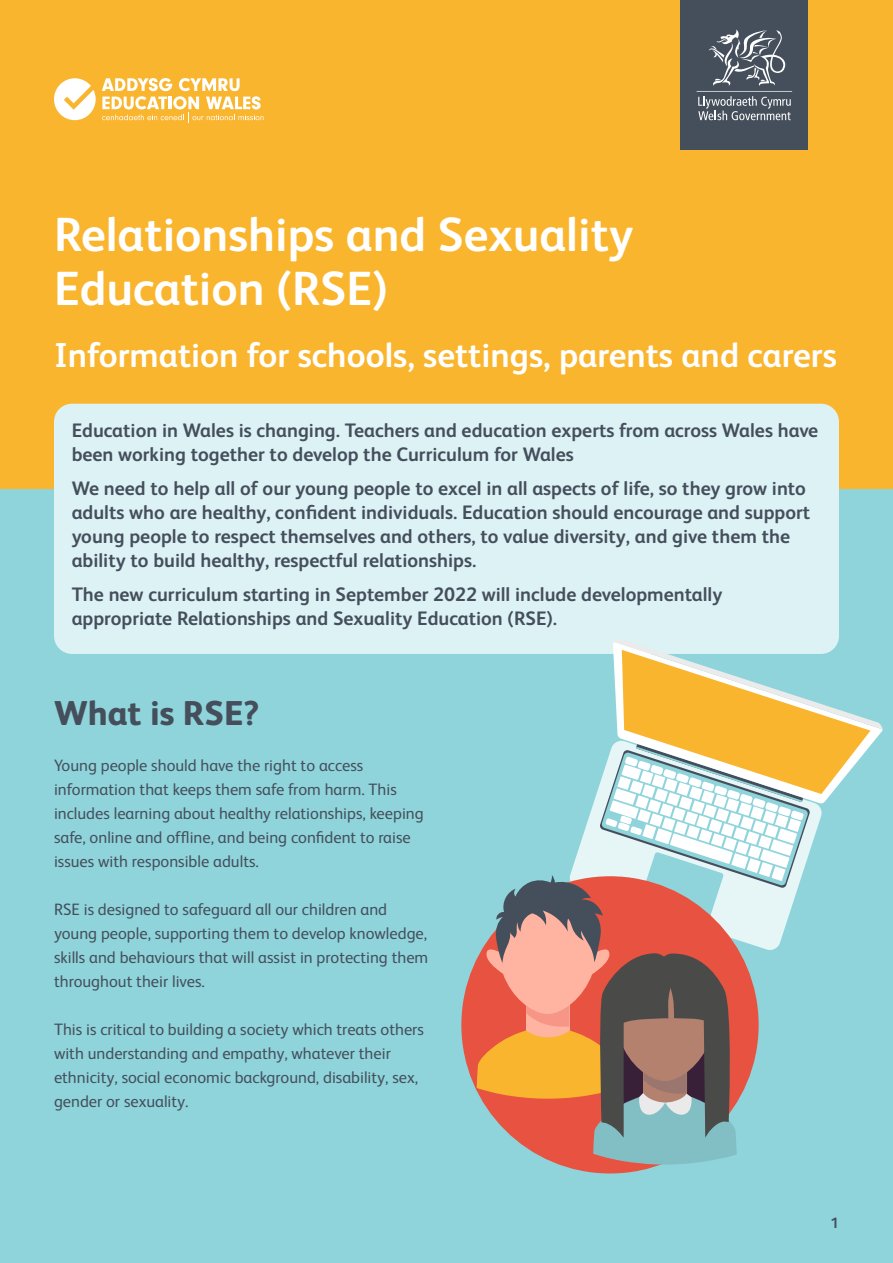
<style>
.page{position:relative;width:893px;height:1263px;background:#8fd4db}
.page>*{position:absolute;margin:0;border:0;box-sizing:border-box;transform-origin:0 0}
.t1{font:700 48px/54px "FS Albert";color:#fff}
.t2{font:700 34.5px "FS Albert";color:#fff}
.t3{font:800 34.5px "FS Albert";color:#454f5c}
.t4{font:700 19.5px/24px "FS Albert";color:#454f5c}
.t5{font:16.5px/24px "FS Albert";color:#454f5c}
.t6{font:700 15px "FS Albert";color:#454f5c}
</style>
<div class="page">
<div style="left:0;top:0;width:893px;height:489px;background:#fab52e"></div>
<div style="left:681px;top:0;width:127px;height:150px;background:#454f5c"></div>
<svg style="left:697px;top:30px;width:95px;height:90px"></svg>
<svg style="left:54px;top:78px;width:42px;height:42px;background:#fde7bb"></svg>
<svg style="left:102px;top:78px;width:162px;height:45px;background:#fbcb6f"></svg>
<div style="left:54px;top:404px;width:785px;height:250px;background:#ddf2f4;border-radius:18px"></div>
<div style="left:461px;top:876px;width:298px;height:297px;background:#e85240;border-radius:50%"></div>
<svg style="left:477px;top:639px;width:406px;height:525px"></svg>
<h1 class="t1" style="left:54px;top:205px;width:581px">Relationships and Sexuality<br>Education (RSE)</h1>
<h2 class="t2" style="left:54px;top:331px;width:784px">Information for schools, settings, parents and carers</h2>
<p class="t4" style="left:72px;top:418px;width:748px">Education in Wales is changing. Teachers and education experts from across Wales have been working together to develop the Curriculum for Wales</p>
<p class="t4" style="left:72px;top:476px;width:740px">We need to help all of our young people to excel in all aspects of life, so they grow into adults who are healthy, confident individuals. Education should encourage and support young people to respect themselves and others, to value diversity, and give them the ability to build healthy, respectful relationships.</p>
<p class="t4" style="left:72px;top:581px;width:652px">The new curriculum starting in September 2022 will include developmentally appropriate Relationships and Sexuality Education (RSE).</p>
<h2 class="t3" style="left:54px;top:688px;width:207px">What is RSE?</h2>
<p class="t5" style="left:54px;top:752px;width:371px">Young people should have the right to access information that keeps them safe from harm. This includes learning about healthy relationships, keeping safe, online and offline, and being confident to raise issues with responsible adults.</p>
<p class="t5" style="left:54px;top:896px;width:376px">RSE is designed to safeguard all our children and young people, supporting them to develop knowledge, skills and behaviours that will assist in protecting them throughout their lives.</p>
<p class="t5" style="left:54px;top:1016px;width:371px">This is critical to building a society which treats others with understanding and empathy, whatever their ethnicity, social economic background, disability, sex, gender or sexuality.</p>
<p class="t6" style="left:830px;top:1212px;width:10px">1</p>
</div>
